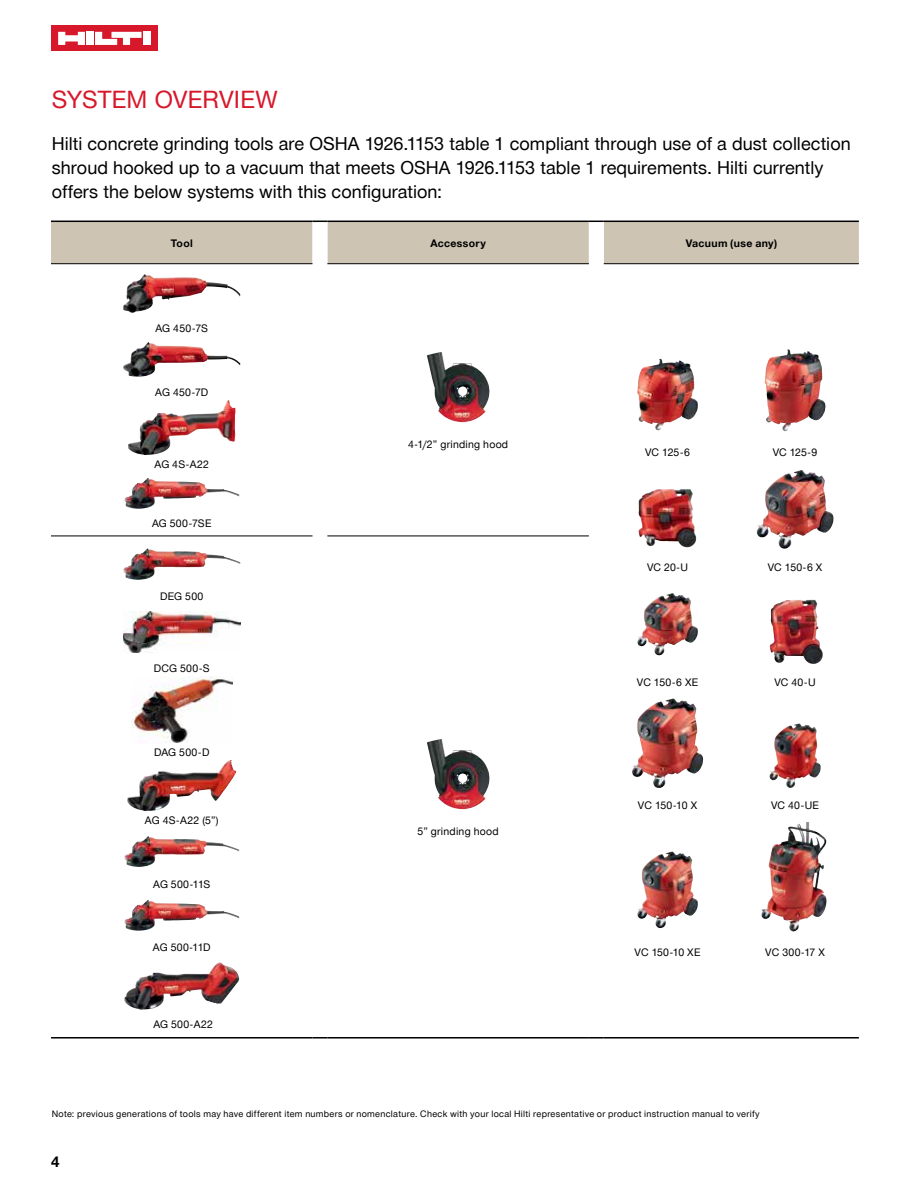
<style>
.page{position:relative;width:918px;height:1188px;background:#fff}
.page>*{position:absolute;margin:0;border:0;box-sizing:border-box;transform-origin:0 0}
.t1{font:24px "Hilti";letter-spacing:.005em;color:#d7182a}
.t2{font:18px/24px "Hilti";letter-spacing:.005em;color:#000}
.t3{font:700 15px "Hilti";color:#000}
.t4{font:10.5px "Hilti";letter-spacing:.02em;color:#000}
.t5{font:700 10.5px "Hilti";letter-spacing:.03em;color:#000}
.t6{font:9px "Hilti";letter-spacing:.035em;color:#000}
</style>
<div class="page">
<div style="left:51px;top:26px;width:106px;height:25px;background:#d7182a"></div>
<div style="left:86px;top:32px;width:8px;height:13px;background:#fff"></div>
<div style="left:143px;top:32px;width:7px;height:13px;background:#fff"></div>
<svg style="left:58px;top:32px;width:27px;height:13px"></svg>
<svg style="left:95px;top:32px;width:47px;height:13px"></svg>
<div style="left:51px;top:221px;width:808px;height:43px;background:#cdc4b3"></div>
<hr style="left:604px;top:221px;width:255px;height:1px;background:#000">
<hr style="left:51px;top:263px;width:262px;height:1px;background:#000">
<hr style="left:327px;top:263px;width:262px;height:1px;background:#000">
<hr style="left:604px;top:263px;width:255px;height:1px;background:#000">
<hr style="left:51px;top:536px;width:262px;height:1px;background:#000">
<hr style="left:327px;top:536px;width:262px;height:1px;background:#000">
<hr style="left:604px;top:1037px;width:255px;height:2px;background:#000">
<hr style="left:51px;top:1037px;width:262px;height:2px;background:#000">
<svg style="left:313px;top:1037px;width:14px;height:2px"></svg>
<hr style="left:327px;top:1037px;width:262px;height:2px;background:#000">
<svg style="left:589px;top:1037px;width:15px;height:2px"></svg>
<img style="left:123px;top:274px;width:117px;height:39px">
<img style="left:123px;top:342px;width:117px;height:35px">
<img style="left:128px;top:400px;width:107px;height:55px">
<img style="left:124px;top:478px;width:115px;height:31px">
<img style="left:427px;top:352px;width:63px;height:70px">
<img style="left:637px;top:359px;width:61px;height:71px">
<img style="left:765px;top:350px;width:60px;height:81px">
<img style="left:638px;top:489px;width:59px;height:58px">
<img style="left:757px;top:470px;width:66px;height:79px">
<img style="left:637px;top:593px;width:45px;height:62px">
<img style="left:772px;top:600px;width:23px;height:8px">
<img style="left:632px;top:699px;width:71px;height:89px">
<img style="left:770px;top:724px;width:39px;height:64px">
<img style="left:637px;top:852px;width:61px;height:76px">
<img style="left:761px;top:822px;width:58px;height:110px">
<img style="left:123px;top:548px;width:117px;height:32px">
<img style="left:123px;top:611px;width:117px;height:41px">
<img style="left:131px;top:676px;width:101px;height:67px">
<img style="left:127px;top:760px;width:104px;height:51px">
<img style="left:124px;top:836px;width:115px;height:31px">
<img style="left:124px;top:900px;width:115px;height:31px">
<img style="left:124px;top:963px;width:96px;height:47px">
<img style="left:427px;top:739px;width:63px;height:70px">
<h1 class="t1" style="left:52px;top:82px;width:228px">SYSTEM OVERVIEW</h1>
<p class="t2" style="left:52px;top:131px;width:800px">Hilti concrete grinding tools are OSHA 1926.1153 table 1 compliant through use of a dust collection shroud hooked up to a vacuum that meets OSHA 1926.1153 table 1 requirements. Hilti currently offers the below systems with this configuration:</p>
<p class="t5" style="left:171px;top:236px;width:24px">Tool</p>
<p class="t5" style="left:430px;top:236px;width:57px">Accessory</p>
<p class="t5" style="left:686px;top:236px;width:93px">Vacuum (use any)</p>
<p class="t4" style="left:155px;top:321px;width:54px">AG 450-7S</p>
<p class="t4" style="left:155px;top:384px;width:55px">AG 450-7D</p>
<p class="t4" style="left:155px;top:457px;width:56px">AG 4S-A22</p>
<p class="t4" style="left:152px;top:516px;width:61px">AG 500-7SE</p>
<p class="t4" style="left:160px;top:589px;width:45px">DEG 500</p>
<p class="t4" style="left:154px;top:661px;width:58px">DCG 500-S</p>
<p class="t4" style="left:154px;top:745px;width:57px">DAG 500-D</p>
<p class="t4" style="left:145px;top:813px;width:75px">AG 4S-A22 (5”)</p>
<p class="t4" style="left:153px;top:877px;width:59px">AG 500-11S</p>
<p class="t4" style="left:153px;top:940px;width:59px">AG 500-11D</p>
<p class="t4" style="left:153px;top:1017px;width:61px">AG 500-A22</p>
<p class="t4" style="left:408px;top:437px;width:102px">4-1/2” grinding hood</p>
<p class="t4" style="left:418px;top:824px;width:83px">5” grinding hood</p>
<p class="t4" style="left:645px;top:445px;width:46px">VC 125-6</p>
<p class="t4" style="left:773px;top:445px;width:46px">VC 125-9</p>
<p class="t4" style="left:647px;top:560px;width:43px">VC 20-U</p>
<p class="t4" style="left:768px;top:560px;width:56px">VC 150-6 X</p>
<p class="t4" style="left:637px;top:675px;width:63px">VC 150-6 XE</p>
<p class="t4" style="left:774px;top:675px;width:43px">VC 40-U</p>
<p class="t4" style="left:638px;top:798px;width:61px">VC 150-10 X</p>
<p class="t4" style="left:771px;top:798px;width:49px">VC 40-UE</p>
<p class="t4" style="left:635px;top:945px;width:67px">VC 150-10 XE</p>
<p class="t4" style="left:765px;top:945px;width:61px">VC 300-17 X</p>
<p class="t6" style="left:52px;top:1108px;width:709px">Note: previous generations of tools may have different item numbers or nomenclature. Check with your local Hilti representative or product instruction manual to verify</p>
<p class="t3" style="left:51px;top:1151px;width:10px">4</p>
</div>
